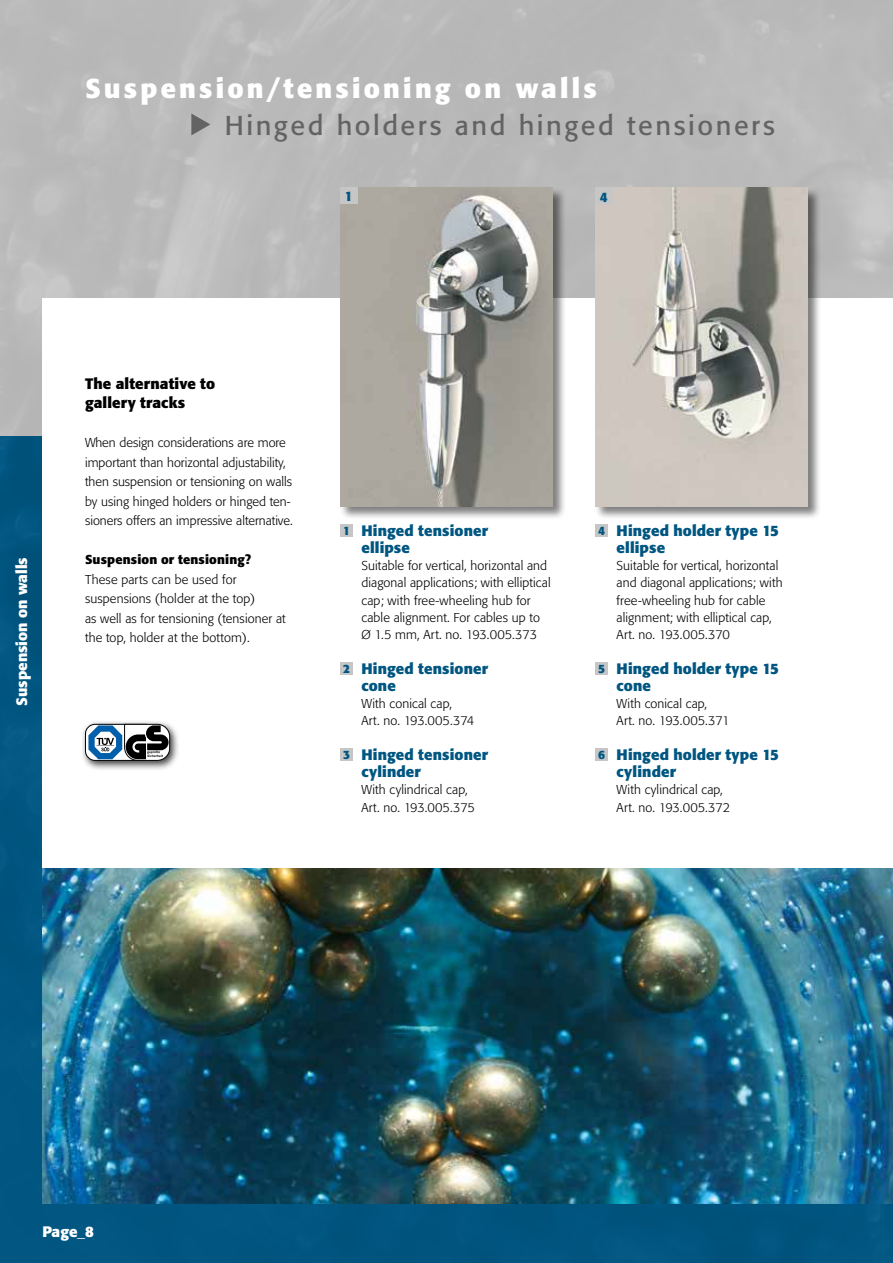
<style>
.page{position:relative;width:893px;height:1263px;background:#fff}
.page>*{position:absolute;margin:0;border:0;box-sizing:border-box;transform-origin:0 0}
.t1{font:27px "Formata";letter-spacing:.095em;color:#646363}
.t2{font:700 27px "Formata";letter-spacing:.12em;color:#fff}
.t3{font:700 15px/17.2px "Formata";letter-spacing:.01em;color:#005681}
.t4{font:700 15px/19.5px "Formata";letter-spacing:.01em;color:#000}
.t5{font:700 15px "Formata";color:#fff}
.t6{font:700 13.5px "Formata";color:#005681}
.t7{font:300 12.75px/17.2px "Formata";letter-spacing:.005em;color:#000}
.t8{font:700 12.75px "Formata";letter-spacing:.015em;color:#000}
.s1{font-size:12px}
</style>
<div class="page">
<img style="left:0;top:0;width:893px;height:1263px">
<div style="left:43px;top:298px;width:850px;height:905px;background:#fff"></div>
<img style="left:43px;top:868px;width:850px;height:335px">
<div style="left:594px;top:187px;width:228px;height:333px;background:#000;opacity:.5"></div>
<img style="left:595px;top:188px;width:213px;height:319px">
<div style="left:339px;top:187px;width:227px;height:333px;background:#000;opacity:.5"></div>
<img style="left:340px;top:188px;width:213px;height:319px">
<div style="left:595px;top:188px;width:17px;height:17px;background:#c6c6c6"></div>
<div style="left:340px;top:188px;width:17px;height:16px;background:#c6c6c6"></div>
<svg style="left:191px;top:113px;width:19px;height:22px"></svg>
<div style="left:340px;top:524px;width:13px;height:13px;background:#c6c6c6"></div>
<div style="left:340px;top:662px;width:13px;height:13px;background:#c6c6c6"></div>
<div style="left:340px;top:748px;width:13px;height:13px;background:#c6c6c6"></div>
<div style="left:595px;top:524px;width:13px;height:13px;background:#c6c6c6"></div>
<div style="left:595px;top:662px;width:13px;height:13px;background:#c6c6c6"></div>
<div style="left:595px;top:748px;width:13px;height:13px;background:#c6c6c6"></div>
<div style="left:81px;top:720px;width:99px;height:51px;background:#000;opacity:.75"></div>
<svg style="left:85px;top:724px;width:85px;height:37px"></svg>
<h1 class="t2" style="left:85px;top:71px;width:513px">Suspension/tensioning on walls</h1>
<h1 class="t1" style="left:225px;top:110px;width:552px">Hinged holders and hinged tensioners</h1>
<p class="t6" style="left:345px;top:188px;width:9px">1</p>
<p class="t6" style="left:600px;top:188px;width:9px">4</p>
<p class="t5" style="left:13px;top:706px;width:150px;rotate:-90deg">Suspension on walls</p>
<p class="t4" style="left:85px;top:374px;width:132px">The alternative to gallery tracks</p>
<p class="t7" style="left:85px;top:433px;width:209px;line-height:19.5px">When design considerations are more important than horizontal adjustability, then suspension or tensioning on walls by using hinged holders or hinged ten&shy;sioners offers an impressive alternative.</p>
<p class="t8" style="left:85px;top:552px;width:167px">Suspension or tensioning?</p>
<p class="t7" style="left:85px;top:570px;width:202px;line-height:19.5px">These parts can be used for suspensions (holder at the top)<br>as well as for tensioning (tensioner at the top, holder at the bottom).</p>
<p class="t3" style="left:361px;top:522px;width:128px;text-indent:-18px"><span class="s1">1</span> Hinged tensioner ellipse</p>
<p class="t7" style="left:361px;top:557px;width:191px">Suitable for vertical, horizontal and diagonal applications; with elliptical cap; with free-wheeling hub for cable alignment. For cables up to Ø 1.5 mm, Art. no. 193.005.373</p>
<p class="t3" style="left:361px;top:660px;width:128px;text-indent:-18px"><span class="s1">2</span> Hinged tensioner cone</p>
<p class="t7" style="left:361px;top:695px;width:114px">With conical cap,<br>Art. no. 193.005.374</p>
<p class="t3" style="left:361px;top:746px;width:128px;text-indent:-18px"><span class="s1">3</span> Hinged tensioner cylinder</p>
<p class="t7" style="left:361px;top:781px;width:115px">With cylindrical cap,<br>Art. no. 193.005.375</p>
<p class="t3" style="left:617px;top:522px;width:164px;text-indent:-18px"><span class="s1">4</span> Hinged holder type 15 ellipse</p>
<p class="t7" style="left:617px;top:557px;width:168px">Suitable for vertical, horizontal and diagonal applications; with free-wheeling hub for cable alignment; with elliptical cap,<br>Art. no. 193.005.370</p>
<p class="t3" style="left:617px;top:660px;width:164px;text-indent:-18px"><span class="s1">5</span> Hinged holder type 15 cone</p>
<p class="t7" style="left:617px;top:695px;width:115px">With conical cap,<br>Art. no. 193.005.371</p>
<p class="t3" style="left:617px;top:746px;width:164px;text-indent:-18px"><span class="s1">6</span> Hinged holder type 15 cylinder</p>
<p class="t7" style="left:617px;top:781px;width:115px">With cylindrical cap,<br>Art. no. 193.005.372</p>
<p class="t5" style="left:43px;top:1222px;width:53px">Page_8</p>
</div>
